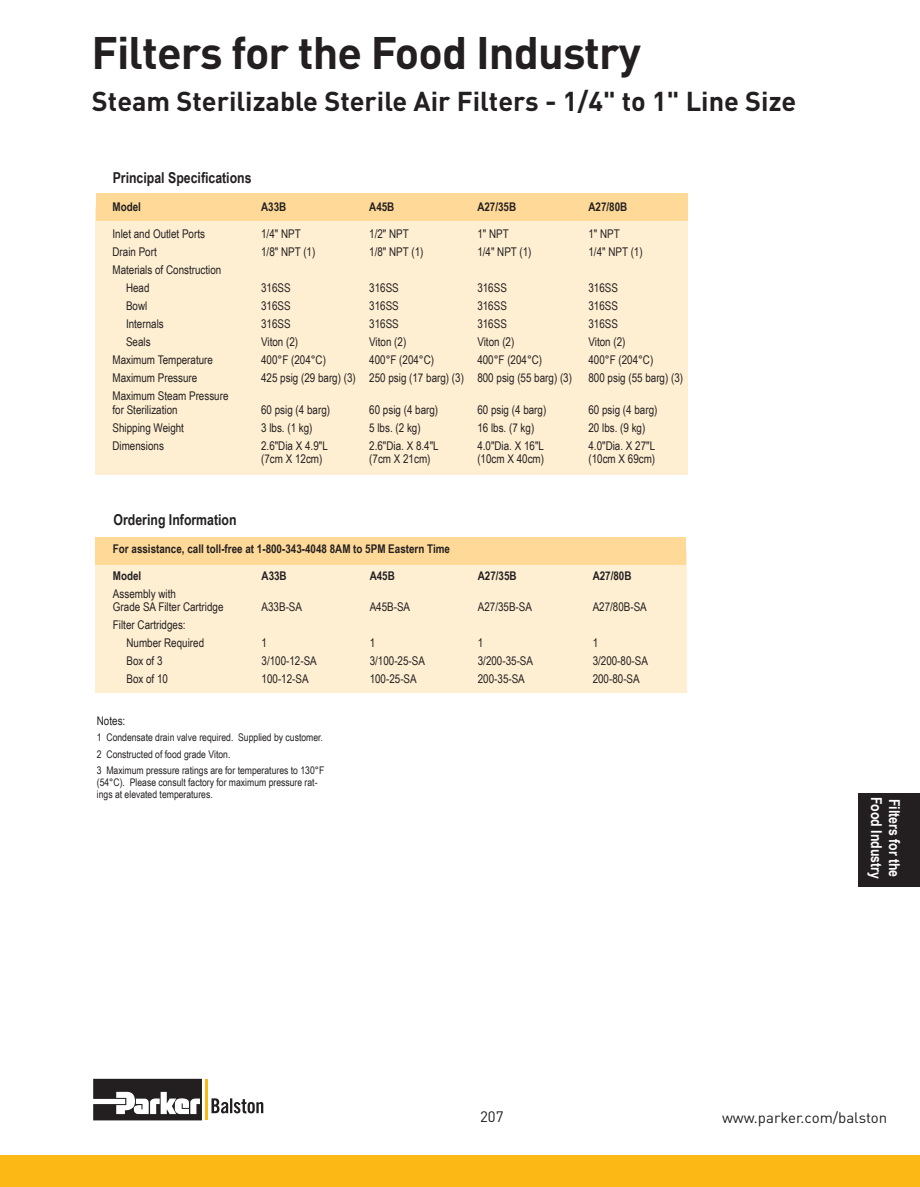
<style>
.page{position:relative;width:920px;height:1187px;background:#fff}
.page>*{position:absolute;margin:0;border:0;box-sizing:border-box;transform-origin:0 0}
.t1{font:700 45px "DINOT";letter-spacing:-.02em;color:#231f20}
.t2{font:700 27px "DINOT";color:#231f20}
.t3{font:700 15px "Arial Narrow";color:#231f20}
.t4{font:700 15px "Arial Narrow";color:#fff}
.t5{font:15px "DINOT";color:#231f20}
.t6{font:12px/18px "Arial Narrow";color:#231f20}
.t7{font:700 12px "Arial Narrow";color:#231f20}
.t8{font:10.5px/16.5px "Arial Narrow";color:#231f20}
</style>
<div class="page">
<div style="left:858px;top:793px;width:61px;height:93px;background:#231f20"></div>
<svg style="left:211px;top:1098px;width:52px;height:15px"></svg>
<svg style="left:93px;top:1079px;width:109px;height:41px"></svg>
<hr style="left:205px;top:1079px;width:3px;height:41px;background:#fcb814">
<div style="left:0;top:1155px;width:919px;height:32px;background:#fcb814"></div>
<div style="left:95px;top:551px;width:591px;height:142px;background:#feefd2"></div>
<div style="left:95px;top:537px;width:590px;height:27px;background:#fed998"></div>
<div style="left:95px;top:207px;width:592px;height:267px;background:#feefd2"></div>
<div style="left:96px;top:193px;width:591px;height:27px;background:#fed998"></div>
<h1 class="t1" style="left:91px;top:22px;width:551px">Filters for the Food Industry</h1>
<h2 class="t2" style="left:92px;top:83px;width:705px">Steam Sterilizable Sterile Air Filters - 1/4" to 1" Line Size</h2>
<p class="t3" style="left:113px;top:167px;width:140px">Principal Specifications</p>
<p class="t7" style="left:112px;top:198px;width:30px">Model</p>
<p class="t7" style="left:261px;top:198px;width:27px">A33B</p>
<p class="t7" style="left:369px;top:198px;width:27px">A45B</p>
<p class="t7" style="left:477px;top:198px;width:40px">A27/35B</p>
<p class="t7" style="left:588px;top:198px;width:40px">A27/80B</p>
<p class="t6" style="left:112px;top:224px;width:94px">Inlet and Outlet Ports</p>
<p class="t6" style="left:261px;top:224px;width:41px">1/4" NPT</p>
<p class="t6" style="left:369px;top:224px;width:41px">1/2" NPT</p>
<p class="t6" style="left:477px;top:224px;width:33px">1" NPT</p>
<p class="t6" style="left:588px;top:224px;width:33px">1" NPT</p>
<p class="t6" style="left:112px;top:242px;width:46px">Drain Port</p>
<p class="t6" style="left:261px;top:242px;width:56px">1/8" NPT (1)</p>
<p class="t6" style="left:369px;top:242px;width:56px">1/8" NPT (1)</p>
<p class="t6" style="left:477px;top:242px;width:56px">1/4" NPT (1)</p>
<p class="t6" style="left:588px;top:242px;width:56px">1/4" NPT (1)</p>
<p class="t6" style="left:126px;top:260px;width:97px;text-indent:-13px">Materials of Construction<br>Head</p>
<p class="t6" style="left:261px;top:278px;width:31px">316SS</p>
<p class="t6" style="left:369px;top:278px;width:31px">316SS</p>
<p class="t6" style="left:477px;top:278px;width:31px">316SS</p>
<p class="t6" style="left:588px;top:278px;width:31px">316SS</p>
<p class="t6" style="left:126px;top:296px;width:23px">Bowl</p>
<p class="t6" style="left:261px;top:296px;width:31px">316SS</p>
<p class="t6" style="left:369px;top:296px;width:31px">316SS</p>
<p class="t6" style="left:477px;top:296px;width:31px">316SS</p>
<p class="t6" style="left:588px;top:296px;width:31px">316SS</p>
<p class="t6" style="left:126px;top:314px;width:39px">Internals</p>
<p class="t6" style="left:261px;top:314px;width:31px">316SS</p>
<p class="t6" style="left:369px;top:314px;width:31px">316SS</p>
<p class="t6" style="left:477px;top:314px;width:31px">316SS</p>
<p class="t6" style="left:588px;top:314px;width:31px">316SS</p>
<p class="t6" style="left:126px;top:332px;width:26px">Seals</p>
<p class="t6" style="left:261px;top:332px;width:39px">Viton (2)</p>
<p class="t6" style="left:369px;top:332px;width:39px">Viton (2)</p>
<p class="t6" style="left:477px;top:332px;width:39px">Viton (2)</p>
<p class="t6" style="left:588px;top:332px;width:39px">Viton (2)</p>
<p class="t6" style="left:112px;top:350px;width:102px">Maximum Temperature</p>
<p class="t6" style="left:261px;top:350px;width:66px">400°F (204°C)</p>
<p class="t6" style="left:369px;top:350px;width:66px">400°F (204°C)</p>
<p class="t6" style="left:477px;top:350px;width:66px">400°F (204°C)</p>
<p class="t6" style="left:588px;top:350px;width:66px">400°F (204°C)</p>
<p class="t6" style="left:112px;top:368px;width:86px">Maximum Pressure</p>
<p class="t6" style="left:261px;top:368px;width:312px">425 psig (29 barg) (3) 250 psig (17 barg) (3) 800 psig (55 barg) (3)</p>
<p class="t6" style="left:588px;top:368px;width:96px">800 psig (55 barg) (3)</p>
<p class="t6" style="left:112px;top:389px;width:117px;line-height:13.5px">Maximum Steam Pressure for Sterilization</p>
<p class="t6" style="left:261px;top:400px;width:70px">60 psig (4 barg)</p>
<p class="t6" style="left:369px;top:400px;width:70px">60 psig (4 barg)</p>
<p class="t6" style="left:477px;top:400px;width:70px">60 psig (4 barg)</p>
<p class="t6" style="left:588px;top:400px;width:70px">60 psig (4 barg)</p>
<p class="t6" style="left:112px;top:418px;width:73px">Shipping Weight</p>
<p class="t6" style="left:261px;top:418px;width:53px">3 lbs. (1 kg)</p>
<p class="t6" style="left:369px;top:418px;width:53px">5 lbs. (2 kg)</p>
<p class="t6" style="left:477px;top:418px;width:58px">16 lbs. (7 kg)</p>
<p class="t6" style="left:588px;top:418px;width:58px">20 lbs. (9 kg)</p>
<p class="t6" style="left:112px;top:436px;width:53px">Dimensions</p>
<p class="t6" style="left:261px;top:436px;width:68px">2.6"Dia X 4.9"L</p>
<p class="t6" style="left:369px;top:436px;width:71px">2.6"Dia. X 8.4"L</p>
<p class="t6" style="left:477px;top:436px;width:68px">4.0"Dia. X 16"L</p>
<p class="t6" style="left:588px;top:436px;width:68px">4.0"Dia. X 27"L</p>
<p class="t6" style="left:261px;top:449px;width:63px">(7cm X 12cm)</p>
<p class="t6" style="left:369px;top:449px;width:63px">(7cm X 21cm)</p>
<p class="t6" style="left:477px;top:449px;width:68px">(10cm X 40cm)</p>
<p class="t6" style="left:588px;top:449px;width:68px">(10cm X 69cm)</p>
<p class="t3" style="left:113px;top:508px;width:125px">Ordering Information</p>
<p class="t7" style="left:113px;top:539px;width:338px">For assistance, call toll-free at 1-800-343-4048 8AM to 5PM Eastern Time</p>
<p class="t7" style="left:113px;top:566px;width:30px">Model</p>
<p class="t7" style="left:261px;top:566px;width:27px">A33B</p>
<p class="t7" style="left:369px;top:566px;width:27px">A45B</p>
<p class="t7" style="left:477px;top:566px;width:40px">A27/35B</p>
<p class="t7" style="left:592px;top:566px;width:40px">A27/80B</p>
<p class="t6" style="left:113px;top:586px;width:112px;line-height:13.5px">Assembly with<br>Grade SA Filter Cartridge</p>
<p class="t6" style="left:261px;top:598px;width:42px">A33B-SA</p>
<p class="t6" style="left:369px;top:598px;width:42px">A45B-SA</p>
<p class="t6" style="left:477px;top:598px;width:56px">A27/35B-SA</p>
<p class="t6" style="left:592px;top:598px;width:56px">A27/80B-SA</p>
<p class="t6" style="left:126px;top:616px;width:79px;text-indent:-13px">Filter Cartridges:<br>Number Required</p>
<p class="t6" style="left:261px;top:634px;width:7px">1</p>
<p class="t6" style="left:369px;top:634px;width:7px">1</p>
<p class="t6" style="left:477px;top:634px;width:7px">1</p>
<p class="t6" style="left:592px;top:634px;width:7px">1</p>
<p class="t6" style="left:126px;top:652px;width:38px">Box of 3</p>
<p class="t6" style="left:261px;top:652px;width:57px">3/100-12-SA</p>
<p class="t6" style="left:369px;top:652px;width:57px">3/100-25-SA</p>
<p class="t6" style="left:477px;top:652px;width:57px">3/200-35-SA</p>
<p class="t6" style="left:592px;top:652px;width:57px">3/200-80-SA</p>
<p class="t6" style="left:126px;top:670px;width:43px">Box of 10</p>
<p class="t6" style="left:261px;top:670px;width:49px">100-12-SA</p>
<p class="t6" style="left:369px;top:670px;width:49px">100-25-SA</p>
<p class="t6" style="left:477px;top:670px;width:49px">200-35-SA</p>
<p class="t6" style="left:592px;top:670px;width:49px">200-80-SA</p>
<p class="t6" style="left:97px;top:711px;width:30px">Notes:</p>
<p class="t8" style="left:97px;top:729px;width:229px">1 Condensate drain valve required. Supplied by customer.<br>2 Constructed of food grade Viton.<br>3 Maximum pressure ratings are for temperatures to 130°F</p>
<p class="t8" style="left:97px;top:776px;width:222px;line-height:12px">(54°C). Please consult factory for maximum pressure rat&shy;ings at elevated temperatures.</p>
<p class="t4" style="left:887px;top:797px;width:84px;rotate:90deg">Food Industry</p>
<p class="t4" style="left:905px;top:799px;width:80px;rotate:90deg">Filters for the</p>
<p class="t5" style="left:480px;top:1106px;width:25px">207</p>
<p class="t5" style="left:721px;top:1107px;width:167px">www.parker.com/balston</p>
</div>
